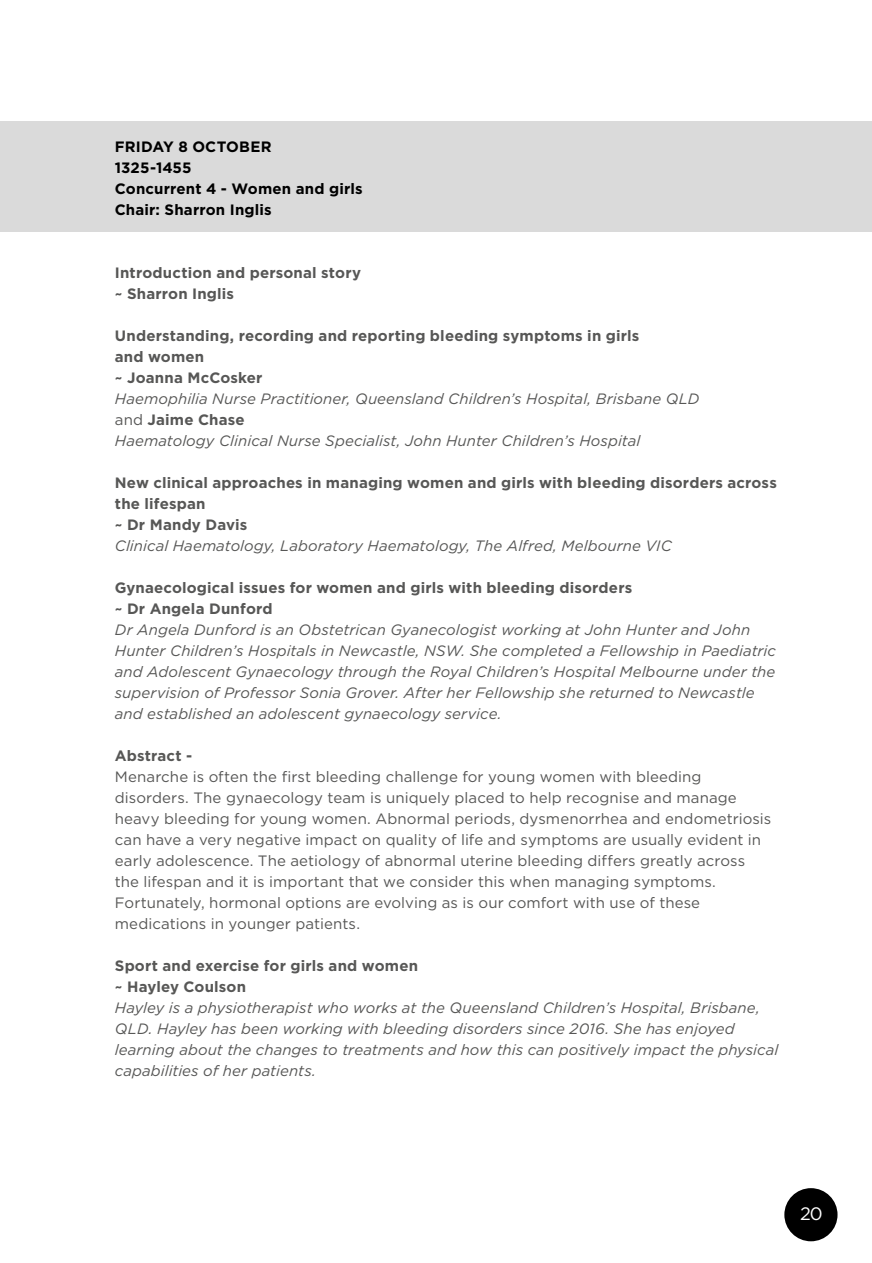
<style>
.page{position:relative;width:872px;height:1263px;background:#fff}
.page>*{position:absolute;margin:0;border:0;box-sizing:border-box;transform-origin:0 0}
.t1{font:18px "Gotham";color:#fff}
.t2{font:italic 15px/21px "Gotham";letter-spacing:.005em;color:#575756}
.t3{font:15px/21px "Gotham";letter-spacing:.005em;color:#575756}
.t4{font:700 15px/21px "Gotham";letter-spacing:.01em;color:#575756}
.t5{font:700 15px/21px "Gotham";letter-spacing:.01em;color:#000}
.s1{font-style:normal}
.s2{font-weight:700;font-style:normal}
</style>
<div class="page">
<div style="left:784px;top:1188px;width:53px;height:53px;background:#000;border-radius:50%"></div>
<div style="left:0;top:121px;width:872px;height:111px;background:#dadada"></div>
<p class="t5" style="left:115px;top:136px;width:249px">FRIDAY 8 OCTOBER<br>1325-1455<br>Concurrent 4 - Women and girls<br>Chair: Sharron Inglis</p>
<p class="t4" style="left:115px;top:262px;width:248px">Introduction and personal story ~ Sharron Inglis</p>
<p class="t4" style="left:115px;top:325px;width:526px">Understanding, recording and reporting bleeding symptoms in girls and women<br>~ Joanna McCosker</p>
<p class="t2" style="left:115px;top:388px;width:586px">Haemophilia Nurse Practitioner, Queensland Children’s Hospital, Brisbane QLD <span class="s1">and</span> <span class="s2">Jaime Chase<br></span>Haematology Clinical Nurse Specialist, John Hunter Children’s Hospital</p>
<p class="t4" style="left:115px;top:472px;width:663px">New clinical approaches in managing women and girls with bleeding disorders across the lifespan<br>~ Dr Mandy Davis</p>
<p class="t2" style="left:115px;top:535px;width:558px">Clinical Haematology, Laboratory Haematology, The Alfred, Melbourne VIC</p>
<p class="t4" style="left:115px;top:577px;width:519px">Gynaecological issues for women and girls with bleeding disorders ~ Dr Angela Dunford</p>
<p class="t2" style="left:115px;top:619px;width:662px">Dr Angela Dunford is an Obstetrican Gyanecologist working at John Hunter and John Hunter Children’s Hospitals in Newcastle, NSW. She completed a Fellowship in Paediatric and Adolescent Gynaecology through the Royal Children’s Hospital Melbourne under the supervision of Professor Sonia Grover. After her Fellowship she returned to Newcastle and established an adolescent gynaecology service.</p>
<p class="t4" style="left:115px;top:745px;width:79px">Abstract -</p>
<p class="t3" style="left:115px;top:766px;width:658px">Menarche is often the first bleeding challenge for young women with bleeding disorders. The gynaecology team is uniquely placed to help recognise and manage heavy bleeding for young women. Abnormal periods, dysmenorrhea and endometriosis can have a very negative impact on quality of life and symptoms are usually evident in early adolescence. The aetiology of abnormal uterine bleeding differs greatly across the lifespan and it is important that we consider this when managing symptoms.<br>Fortunately, hormonal options are evolving as is our comfort with use of these medications in younger patients.</p>
<p class="t4" style="left:115px;top:955px;width:305px">Sport and exercise for girls and women ~ Hayley Coulson</p>
<p class="t2" style="left:115px;top:997px;width:665px">Hayley is a physiotherapist who works at the Queensland Children’s Hospital, Brisbane, QLD. Hayley has been working with bleeding disorders since 2016. She has enjoyed learning about the changes to treatments and how this can positively impact the physical capabilities of her patients.</p>
<p class="t1" style="left:800px;top:1204px;width:24px">20</p>
</div>
